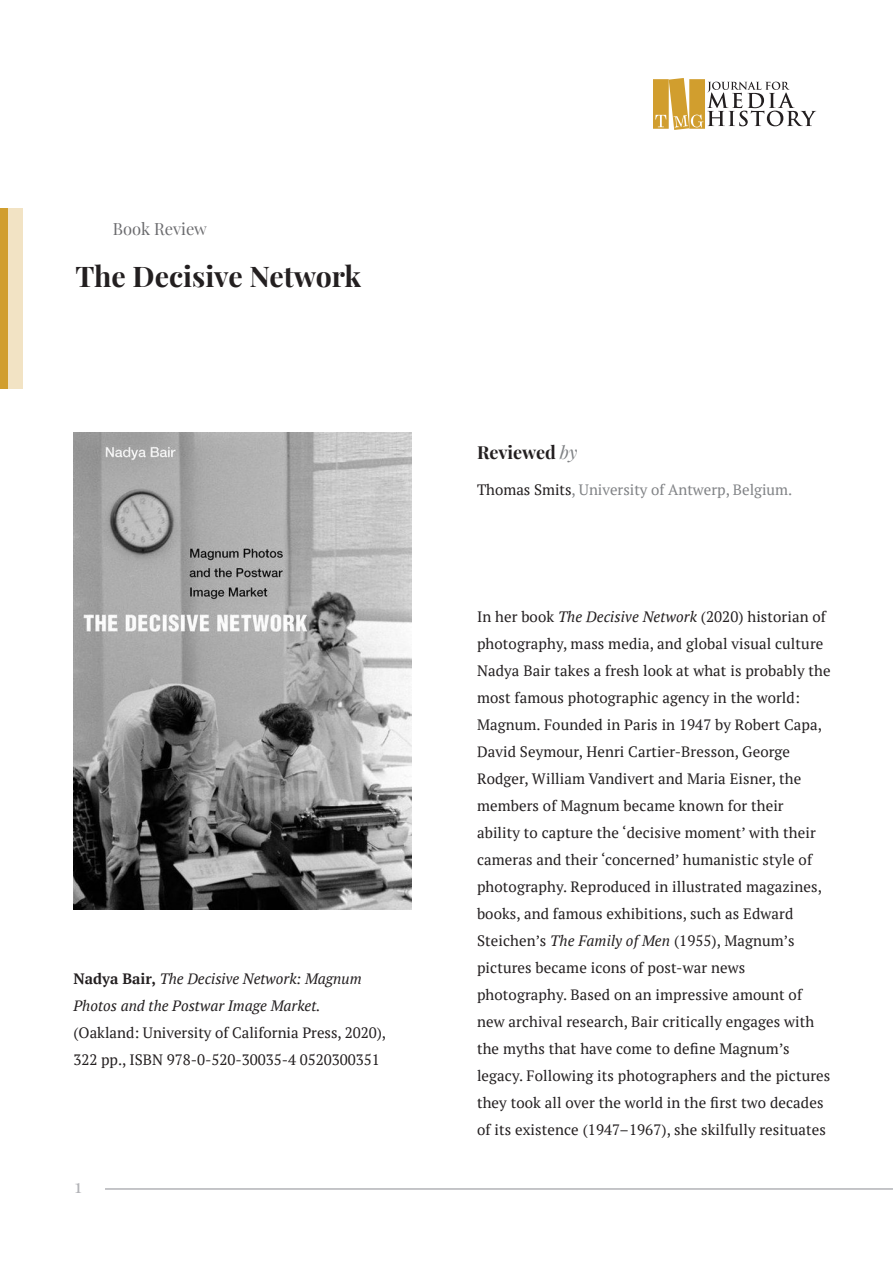
<style>
.page{position:relative;width:893px;height:1263px;background:#fff}
.page>*{position:absolute;margin:0;border:0;box-sizing:border-box;transform-origin:0 0}
.Article_Tittle{font:700 28.5px "Playfair Display";color:#231f20}
.t1{font:19.5px "Playfair Display";color:#b2b3b7}
.Bib_text{font:700 18px "Playfair Display";color:#231f20}
.Article_Type{font:16.5px "Playfair Display";color:#6b6b6e}
.Body_text_first{font:15px/27px "PT Serif";letter-spacing:.005em;color:#231f20}
.Bib_text-2{font:15px "PT Serif";color:#808285}
.s1{font-weight:700}
.s2{font-style:italic}
.s3{font-weight:400;font-style:italic;color:#808285}
.s4{color:#231f20}
</style>
<div class="page">
<svg style="left:653px;top:78px;width:163px;height:52px"></svg>
<div style="left:0;top:208px;width:8px;height:180px;background:#d19e2e"></div>
<div style="left:8px;top:208px;width:15px;height:180px;background:#f2e3c4"></div>
<hr style="left:105px;top:1188px;width:788px;height:2px;background:#b2b3b7">
<img style="left:74px;top:432px;width:337px;height:477px">
<p class="Article_Type" style="left:113px;top:216px;width:96px">Book Review</p>
<p class="Article_Tittle" style="left:75px;top:254px;width:287px">The Decisive Network</p>
<p class="Body_text_first" style="left:74px;top:965px;width:314px"><span class="s1">Nadya Bair,</span> <span class="s2">The Decisive Network: Magnum Photos and the Postwar Image Market. </span>(Oakland: University of California Press, 2020), 322 pp., ISBN 978-0-520-30035-4 0520300351</p>
<h2 class="t1" style="left:75px;top:1171px;width:9px">1</h2>
<p class="Bib_text" style="left:477px;top:438px;width:102px">Reviewed <span class="s3">by</span></p>
<p class="Bib_text-2" style="left:477px;top:479px;width:317px"><span class="s4">Thomas Smits</span>, University of Antwerp, Belgium.</p>
<p class="Body_text_first" style="left:477px;top:603px;width:355px">In her book <span class="s2">The Decisive Network</span> (2020) historian of photography, mass media, and global visual culture Nadya Bair takes a fresh look at what is probably the most famous photographic agency in the world:<br>Magnum. Founded in Paris in 1947 by Robert Capa, David Seymour, Henri Cartier-Bresson, George Rodger, William Vandivert and Maria Eisner, the members of Magnum became known for their<br>ability to capture the ‘decisive moment’ with their cameras and their ‘concerned’ humanistic style of photography. Reproduced in illustrated magazines, books, and famous exhibitions, such as Edward Steichen’s <span class="s2">The Family of Men</span> (1955), Magnum’s pictures became icons of post-war news photography. Based on an impressive amount of new archival research, Bair critically engages with the myths that have come to define Magnum’s legacy. Following its photographers and the pictures they took all over the world in the first two decades of its existence (1947–1967), she skilfully resituates</p>
</div>
